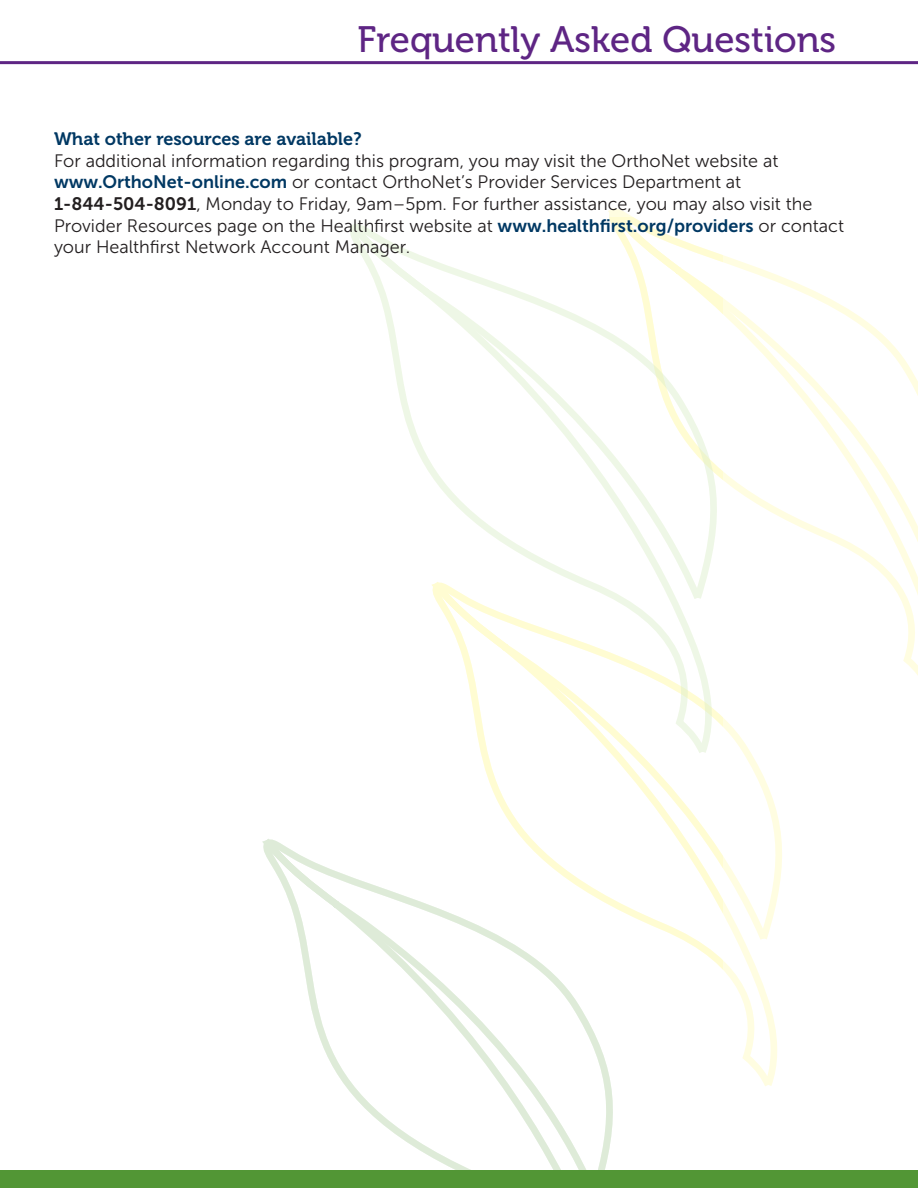
<style>
.page{position:relative;width:918px;height:1188px;background:#fff}
.page>*{position:absolute;margin:0;border:0;box-sizing:border-box;transform-origin:0 0}
.t1{font:36.6px "Museo 500";color:#5e2584}
.t2{font:18px/21.6px "Museo Sans 300";color:#231f20}
.t3{font:18px "Museo 700";color:#003863}
.s1{font-family:"Museo Sans 700";color:#003863}
.s2{font-family:"Museo Sans 700"}
</style>
<div class="page">
<svg style="left:481px;top:712px;width:301px;height:374px"></svg>
<svg style="left:262px;top:838px;width:351px;height:333px"></svg>
<svg style="left:608px;top:208px;width:310px;height:467px"></svg>
<svg style="left:349px;top:223px;width:368px;height:530px"></svg>
<div style="left:0;top:1171px;width:918px;height:17px;background:#529635"></div>
<hr style="left:0;top:61px;width:918px;height:3px;background:#5e2584">
<h1 class="t1" style="left:358px;top:19px;width:480px">Frequently Asked Questions</h1>
<p class="t3" style="left:54px;top:129px;width:309px">What other resources are available?</p>
<p class="t2" style="left:54px;top:150px;width:792px">For additional information regarding this program, you may visit the OrthoNet website at <span class="s1">www.OrthoNet-online.com</span> or contact OrthoNet’s Provider Services Department at <span class="s2">1-844-504-8091</span>, Monday to Friday, 9am–5pm. For further assistance, you may also visit the Provider Resources page on the Healthfirst website at <span class="s1">www.healthfirst.org/providers</span> or contact your Healthfirst Network Account Manager.</p>
</div>
